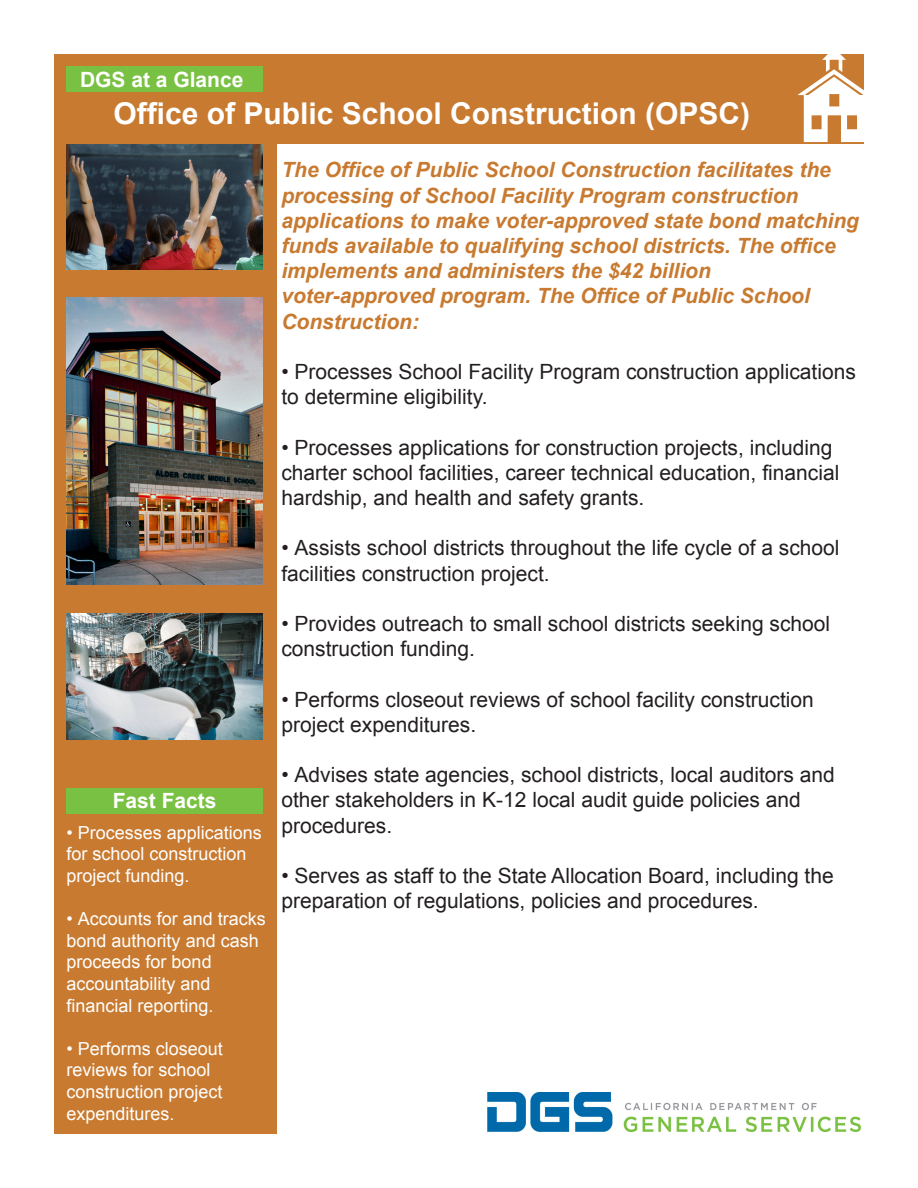
<style>
.page{position:relative;width:918px;height:1188px;background:#fff}
.page>*{position:absolute;margin:0;border:0;box-sizing:border-box;transform-origin:0 0}
.t1{font:700 30px "Arial";color:#fff}
.t2{font:21px/25.2px "Arial";color:#231f20}
.t3{font:italic 700 21px/25.2px "Arial";color:#c87a30}
.t4{font:700 21px "Arial";color:#fff}
.t5{font:18px/21.6px "Arial";color:#fff}
</style>
<div class="page">
<div style="left:54px;top:54px;width:222px;height:1079px;background:#c87a30"></div>
<div style="left:54px;top:54px;width:810px;height:90px;background:#c87a30"></div>
<img style="left:487px;top:1093px;width:374px;height:39px">
<img style="left:67px;top:144px;width:196px;height:126px">
<img style="left:67px;top:297px;width:196px;height:288px">
<img style="left:67px;top:614px;width:196px;height:126px">
<div style="left:67px;top:66px;width:196px;height:26px;background:#79c142"></div>
<div style="left:67px;top:788px;width:196px;height:26px;background:#79c142"></div>
<svg style="left:797px;top:54px;width:67px;height:88px"></svg>
<p class="t4" style="left:80px;top:65px;width:165px">DGS at a Glance</p>
<p class="t1" style="left:114px;top:94px;width:638px">Office of Public School Construction (OPSC)</p>
<p class="t4" style="left:113px;top:787px;width:105px">Fast Facts</p>
<p class="t5" style="left:67px;top:822px;width:197px">• Processes applications for school construction project funding.</p>
<p class="t5" style="left:67px;top:908px;width:201px">• Accounts for and tracks bond authority and cash proceeds for bond accountability and financial reporting.</p>
<p class="t5" style="left:67px;top:1038px;width:158px">• Performs closeout reviews for school construction project expenditures.</p>
<p class="t3" style="left:281px;top:158px;width:579px">The Office of Public School Construction facilitates the processing of School Facility Program construction applications to make voter-approved state bond matching funds available to qualifying school districts. The office implements and administers the $42 billion voter-approved program. The Office of Public School Construction:</p>
<p class="t2" style="left:281px;top:359px;width:576px">• Processes School Facility Program construction applications to determine eligibility.</p>
<p class="t2" style="left:281px;top:435px;width:559px">• Processes applications for construction projects, including charter school facilities, career technical education, financial hardship, and health and safety grants.</p>
<p class="t2" style="left:281px;top:536px;width:560px">• Assists school districts throughout the life cycle of a school facilities construction project.</p>
<p class="t2" style="left:281px;top:611px;width:550px">• Provides outreach to small school districts seeking school construction funding.</p>
<p class="t2" style="left:281px;top:687px;width:534px">• Performs closeout reviews of school facility construction project expenditures.</p>
<p class="t2" style="left:281px;top:763px;width:555px">• Advises state agencies, school districts, local auditors and other stakeholders in K-12 local audit guide policies and procedures.</p>
<p class="t2" style="left:281px;top:863px;width:554px">• Serves as staff to the State Allocation Board, including the preparation of regulations, policies and procedures.</p>
</div>
